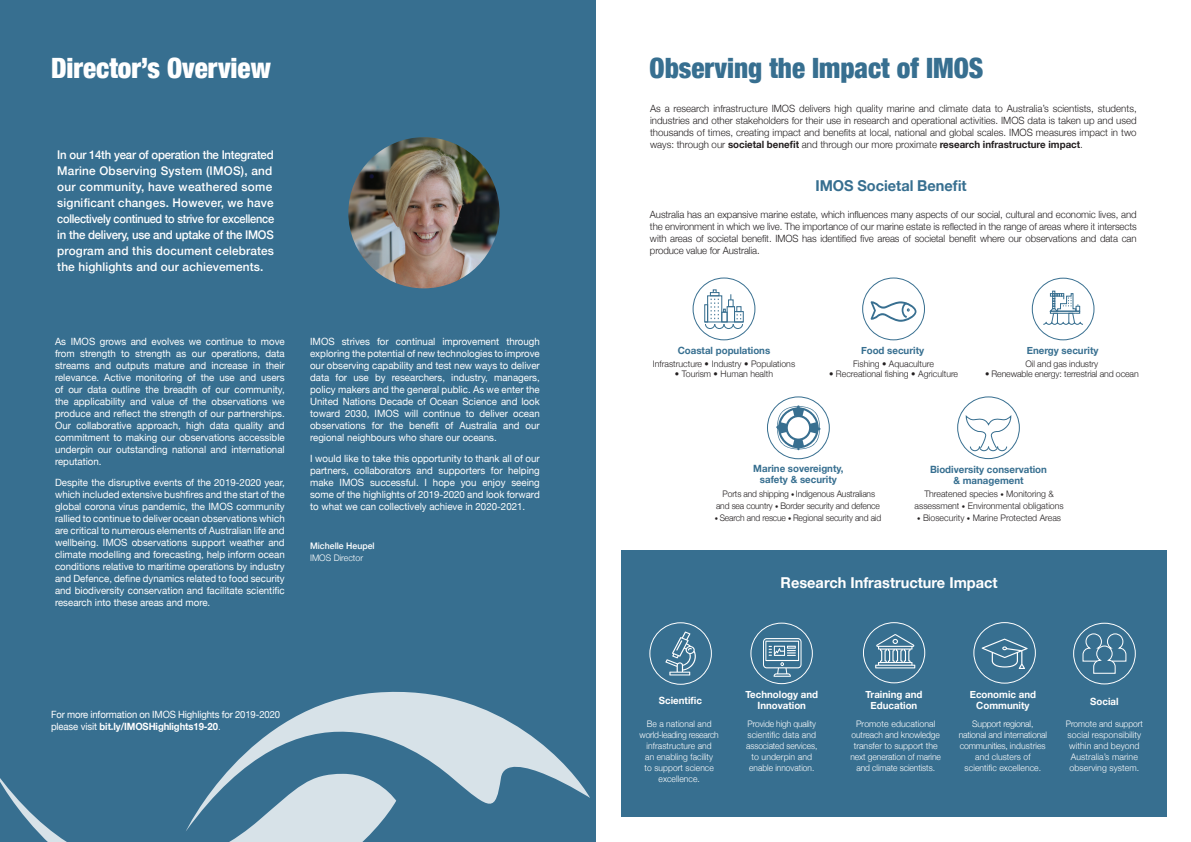
<style>
.page{position:relative;width:1191px;height:842px;background:#fff}
.page>*{position:absolute;margin:0;border:0;box-sizing:border-box;transform-origin:0 0}
._1_Heading_major{font:900 condensed 28px "Helvetica Neue";color:#376f90}
._1_Heading_major-2{font:900 condensed 28px "Helvetica Neue";color:#fff}
.sub_heading_new{font:700 15px "Helvetica Neue";color:#fff}
.sub_heading_new-2{font:700 15px "Helvetica Neue";color:#376f90}
.body_copy{font:500 12px/16px "Helvetica Neue";letter-spacing:.01em;color:#fff;scale:.95 1}
.body_copy-2{font:10px/12px "Helvetica Neue";color:#fff;text-align:justify}
.body_copy-3{font:300 10px/12px "Helvetica Neue";letter-spacing:-.01em;color:#231f20;text-align:justify}
.body_copy-4{font:300 10px/12px "Helvetica Neue";letter-spacing:-.01em;color:#231f20;text-align:justify;scale:.96 1}
.sub_heading_new-3{font:700 10px/11px "Helvetica Neue";color:#376f90;text-align:center}
.body_copy-5{font:10px/12px "Helvetica Neue";color:#fff;scale:.95 1}
.sub_heading_new-4{font:700 10px/11px "Helvetica Neue";color:#fff;text-align:center}
.body_copy-6{font:300 9px/12px "Helvetica Neue";color:#231f20;text-align:center}
.body_copy-7{font:300 9px/11px "Helvetica Neue";color:#fff;text-align:center;scale:.93 1}
.body_copy-8{font:300 9px/12px "Helvetica Neue";color:#231f20;text-align:center;scale:.94 1}
.body_copy-9{font:300 9px/11px "Helvetica Neue";color:#fff;text-align:center}
.body_copy-10{font:300 9px/11px "Helvetica Neue";color:#fff;text-align:center;scale:.94 1}
.body_copy-11{font:300 9px/11px "Helvetica Neue";letter-spacing:-.02em;color:#fff;text-align:center;scale:.96 1}
.body_copy-12{font:500 9px/12px "Helvetica Neue";color:#fff}
.s1{font-weight:300}
.s2{font-weight:700}
.s3{font-size:7px}
</style>
<div class="page">
<div style="left:0;top:0;width:595px;height:842px;background:#376f90"></div>
<img style="left:348px;top:137px;width:151px;height:151px;border-radius:76px">
<div style="left:621px;top:550px;width:545px;height:266px;background:#376f90"></div>
<svg style="left:750px;top:623px;width:63px;height:61px"></svg>
<svg style="left:649px;top:622px;width:63px;height:63px"></svg>
<svg style="left:973px;top:622px;width:62px;height:62px"></svg>
<svg style="left:863px;top:622px;width:62px;height:61px"></svg>
<svg style="left:1073px;top:623px;width:62px;height:61px"></svg>
<svg style="left:692px;top:277px;width:63px;height:63px"></svg>
<svg style="left:862px;top:277px;width:63px;height:63px"></svg>
<svg style="left:1031px;top:278px;width:63px;height:62px"></svg>
<svg style="left:957px;top:396px;width:62px;height:63px"></svg>
<svg style="left:767px;top:396px;width:63px;height:63px"></svg>
<svg style="left:0;top:778px;width:373px;height:64px"></svg>
<svg style="left:186px;top:691px;width:404px;height:140px"></svg>
<p class="_1_Heading_major-2" style="left:51px;top:51px;width:221px">Director’s Overview</p>
<p class="body_copy" style="left:57px;top:146px;width:230px">In our 14th year of operation the Integrated Marine Observing System (IMOS), and our community, have weathered some significant changes. However, we have collectively continued to strive for excellence in the delivery, use and uptake of the IMOS program and this document celebrates the highlights and our achievements.</p>
<p class="body_copy-2" style="left:55px;top:336px;width:231px">As IMOS grows and evolves we continue to move from strength to strength as our operations, data streams and outputs mature and increase in their relevance. Active monitoring of the use and users of our data outline the breadth of our community, the applicability and value of the observations we produce and reflect the strength of our partnerships.<br>Our collaborative approach, high data quality and commitment to making our observations accessible underpin our outstanding national and international reputation.</p>
<p class="body_copy-2" style="left:55px;top:476px;width:231px">Despite the disruptive events of the 2019-2020 year, which included extensive bushfires and the start of the global corona virus pandemic, the IMOS community rallied to continue to deliver ocean observations which are critical to numerous elements of Australian life and wellbeing. IMOS observations support weather and climate modelling and forecasting, help inform ocean conditions relative to maritime operations by industry and Defence, define dynamics related to food security and biodiversity conservation and facilitate scientific research into these areas and more.</p>
<p class="body_copy-2" style="left:310px;top:336px;width:231px">IMOS strives for continual improvement through exploring the potential of new technologies to improve our observing capability and test new ways to deliver data for use by researchers, industry, managers, policy makers and the general public. As we enter the United Nations Decade of Ocean Science and look toward 2030, IMOS will continue to deliver ocean observations for the benefit of Australia and our regional neighbours who share our oceans.</p>
<p class="body_copy-2" style="left:310px;top:452px;width:231px">I would like to take this opportunity to thank all of our partners, collaborators and supporters for helping make IMOS successful. I hope you enjoy seeing some of the highlights of 2019-2020 and look forward to what we can collectively achieve in 2020-2021.</p>
<p class="body_copy-12" style="left:310px;top:539px;width:66px">Michelle Heupel<br><span class="s1">IMOS Director</span></p>
<p class="body_copy-5" style="left:51px;top:708px;width:243px">For more information on IMOS Highlights for 2019-2020 please visit <span class="s2">bit.ly/IMOSHighlights19-20</span><span class="s1">.</span></p>
<p class="_1_Heading_major" style="left:649px;top:51px;width:335px">Observing the Impact of IMOS</p>
<p class="body_copy-3" style="left:650px;top:102px;width:488px">As a research infrastructure IMOS delivers high quality marine and climate data to Australia’s scientists, students, industries and other stakeholders for their use in research and operational activities. IMOS data is taken up and used thousands of times, creating impact and benefits at local, national and global scales. IMOS measures impact in two ways: through our <span class="s2">societal benefit</span> and through our more proximate <span class="s2">research infrastructure impact</span>.</p>
<p class="sub_heading_new-2" style="left:815px;top:177px;width:153px">IMOS Societal Benefit</p>
<p class="body_copy-4" style="left:650px;top:208px;width:508px">Australia has an expansive marine estate, which influences many aspects of our social, cultural and economic lives, and the environment in which we live. The importance of our marine estate is reflected in the range of areas where it intersects with areas of societal benefit. IMOS has identified five areas of societal benefit where our observations and data can produce value for Australia.</p>
<p class="sub_heading_new-3" style="left:678px;top:344px;width:94px">Coastal populations</p>
<p class="body_copy-6" style="left:653px;top:358px;width:144px">Infrastructure • Industry • Populations</p>
<p class="body_copy-6" style="left:675px;top:368px;width:100px">• Tourism • Human health</p>
<p class="sub_heading_new-3" style="left:861px;top:344px;width:65px">Food security</p>
<p class="body_copy-6" style="left:853px;top:358px;width:82px">Fishing • Aquaculture</p>
<p class="body_copy-6" style="left:829px;top:368px;width:131px">• Recreational fishing • Agriculture</p>
<p class="sub_heading_new-3" style="left:1026px;top:344px;width:73px">Energy security</p>
<p class="body_copy-6" style="left:1025px;top:358px;width:74px">Oil and gas industry</p>
<p class="body_copy-6" style="left:985px;top:368px;width:155px">• Renewable energy: terrestrial and ocean</p>
<p class="sub_heading_new-3" style="left:753px;top:463px;width:92px">Marine sovereignty, safety &amp; security</p>
<p class="body_copy-8" style="left:716px;top:487px;width:176px">Ports and shipping <span class="s3">•</span> Indigenous Australians and sea country <span class="s3">•</span> Border security and defence</p>
<p class="body_copy-8" style="left:715px;top:511px;width:179px"><span class="s3">•</span> Search and rescue <span class="s3">•</span> Regional security and aid</p>
<p class="sub_heading_new-3" style="left:930px;top:464px;width:118px">Biodiversity conservation &amp; management</p>
<p class="body_copy-6" style="left:914px;top:487px;width:151px">Threatened species <span class="s3">•</span> Monitoring &amp; assessment <span class="s3">•</span> Environmental obligations</p>
<p class="body_copy-6" style="left:917px;top:511px;width:145px"><span class="s3">•</span> Biosecurity <span class="s3">•</span> Marine Protected Areas</p>
<p class="sub_heading_new" style="left:780px;top:573px;width:218px">Research Infrastructure Impact</p>
<p class="sub_heading_new-4" style="left:659px;top:694px;width:45px">Scientific</p>
<p class="sub_heading_new-4" style="left:969px;top:689px;width:68px">Economic and<br>Community</p>
<p class="body_copy-11" style="left:958px;top:718px;width:94px">Support regional, national and international communities, industries and clusters of scientific excellence.</p>
<p class="sub_heading_new-4" style="left:745px;top:689px;width:74px">Technology and<br>Innovation</p>
<p class="body_copy-7" style="left:746px;top:718px;width:78px">Provide high quality scientific data and associated services, to underpin and enable innovation.</p>
<p class="sub_heading_new-4" style="left:865px;top:689px;width:58px">Training and<br>Education</p>
<p class="body_copy-9" style="left:850px;top:718px;width:92px">Promote educational outreach and knowledge transfer to support the next generation of marine and climate scientists.</p>
<p class="body_copy-10" style="left:639px;top:718px;width:86px">Be a national and world-leading research infrastructure and<br>an enabling facility<br>to support science excellence.</p>
<p class="sub_heading_new-4" style="left:1090px;top:696px;width:30px">Social</p>
<p class="body_copy-7" style="left:1065px;top:718px;width:84px">Promote and support social responsibility within and beyond<br>Australia’s marine observing system.</p>
</div>
